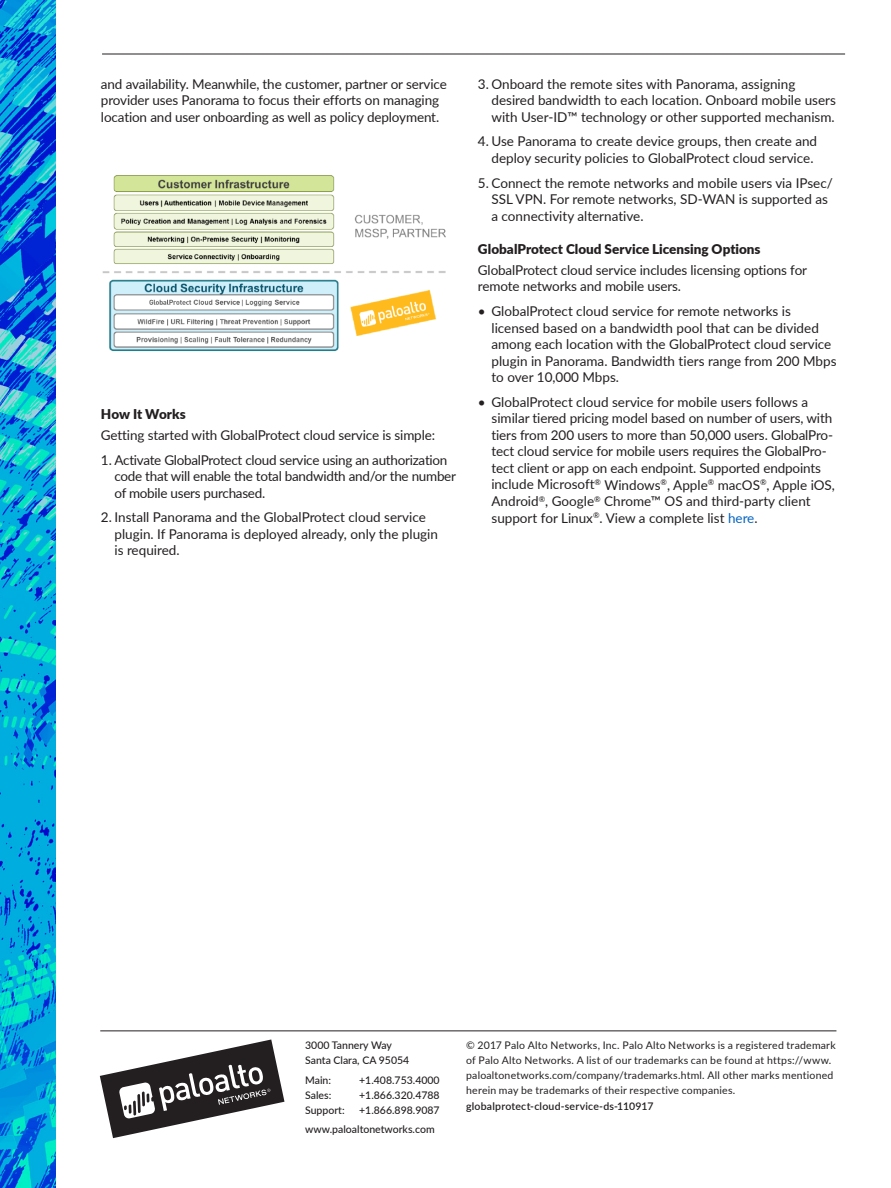
<style>
.page{position:relative;width:891px;height:1188px;background:#fff}
.page>*{position:absolute;margin:0;border:0;box-sizing:border-box;transform-origin:0 0}
.t1{font:13.5px/16.5px "Lato";letter-spacing:-.005em;color:#231f20}
.t2{font:900 13.5px "Lato";color:#231f20}
.t3{font:10.5px/15px "Lato";letter-spacing:.02em;color:#231f20}
.t4{font:500 10.5px/15px "Lato";color:#231f20}
.t5{font:600 10.5px "Lato";letter-spacing:.02em;color:#231f20}
.s1{color:#0563c1}
</style>
<div class="page">
<hr style="left:102px;top:54px;width:743px;height:1px;background:#231f20">
<img style="left:0;top:0;width:56px;height:1188px">
<svg style="left:100px;top:1039px;width:184px;height:99px"></svg>
<hr style="left:100px;top:1031px;width:736px;height:1px;background:#231f20">
<img style="left:102px;top:175px;width:344px;height:177px">
<p class="t1" style="left:101px;top:75px;width:347px">and availability. Meanwhile, the customer, partner or service provider uses Panorama to focus their efforts on managing location and user onboarding as well as policy deployment.</p>
<p class="t2" style="left:101px;top:404px;width:86px">How It Works</p>
<p class="t1" style="left:101px;top:426px;width:336px">Getting started with GlobalProtect cloud service is simple:</p>
<p class="t1" style="left:114px;top:451px;width:343px;text-indent:-14px">1. Activate GlobalProtect cloud service using an authorization code that will enable the total bandwidth and/or the number of mobile users purchased.</p>
<p class="t1" style="left:114px;top:509px;width:325px;text-indent:-14px">2. Install Panorama and the GlobalProtect cloud service plugin. If Panorama is deployed already, only the plugin is required.</p>
<p class="t1" style="left:491px;top:75px;width:346px;text-indent:-14px">3. Onboard the remote sites with Panorama, assigning desired bandwidth to each location. Onboard mobile users with User-ID™ technology or other supported mechanism.</p>
<p class="t1" style="left:478px;top:133px;width:341px;text-align:right">4. Use Panorama to create device groups, then create and deploy security policies to GlobalProtect cloud service.</p>
<p class="t1" style="left:491px;top:174px;width:343px;text-indent:-14px">5. Connect the remote networks and mobile users via IPsec/<br>SSL VPN. For remote networks, SD-WAN is supported as a connectivity alternative.</p>
<p class="t2" style="left:478px;top:239px;width:284px">GlobalProtect Cloud Service Licensing Options</p>
<p class="t1" style="left:478px;top:261px;width:331px">GlobalProtect cloud service includes licensing options for remote networks and mobile users.</p>
<p class="t1" style="left:491px;top:302px;width:347px;text-indent:-14px">• GlobalProtect cloud service for remote networks is licensed based on a bandwidth pool that can be divided among each location with the GlobalProtect cloud service plugin in Panorama. Bandwidth tiers range from 200 Mbps to over 10,000 Mbps.</p>
<p class="t1" style="left:491px;top:393px;width:345px;text-indent:-13px">• GlobalProtect cloud service for mobile users follows a similar tiered pricing model based on number of users, with tiers from 200 users to more than 50,000 users. GlobalPro&shy;tect cloud service for mobile users requires the GlobalPro&shy;tect client or app on each endpoint. Supported endpoints include Microsoft<sup>®</sup> Windows<sup>®</sup>, Apple<sup>®</sup> macOS<sup>®</sup>, Apple iOS, Android<sup>®</sup>, Google<sup>®</sup> Chrome™ OS and third-party client support for Linux<sup>®</sup>. View a complete list <span class="s1">here</span>.</p>
<p class="t4" style="left:305px;top:1038px;width:106px">3000 Tannery Way<br>Santa Clara, CA 95054</p>
<p class="t4" style="left:305px;top:1072px;width:27px">Main:</p>
<p class="t4" style="left:359px;top:1072px;width:82px">+1.408.753.4000</p>
<p class="t4" style="left:305px;top:1087px;width:28px">Sales:</p>
<p class="t4" style="left:359px;top:1087px;width:82px">+1.866.320.4788</p>
<p class="t4" style="left:305px;top:1102px;width:41px">Support:</p>
<p class="t4" style="left:305px;top:1100px;width:136px;line-height:19.5px;text-indent:54px">+1.866.898.9087 www.paloaltonetworks.com</p>
<p class="t3" style="left:466px;top:1038px;width:371px">© 2017 Palo Alto Networks, Inc. Palo Alto Networks is a registered trademark of Palo Alto Networks. A list of our trademarks can be found at https://www. paloaltonetworks.com/company/trademarks.html. All other marks mentioned herein may be trademarks of their respective companies.</p>
<p class="t5" style="left:466px;top:1098px;width:189px">globalprotect-cloud-service-ds-110917</p>
</div>
